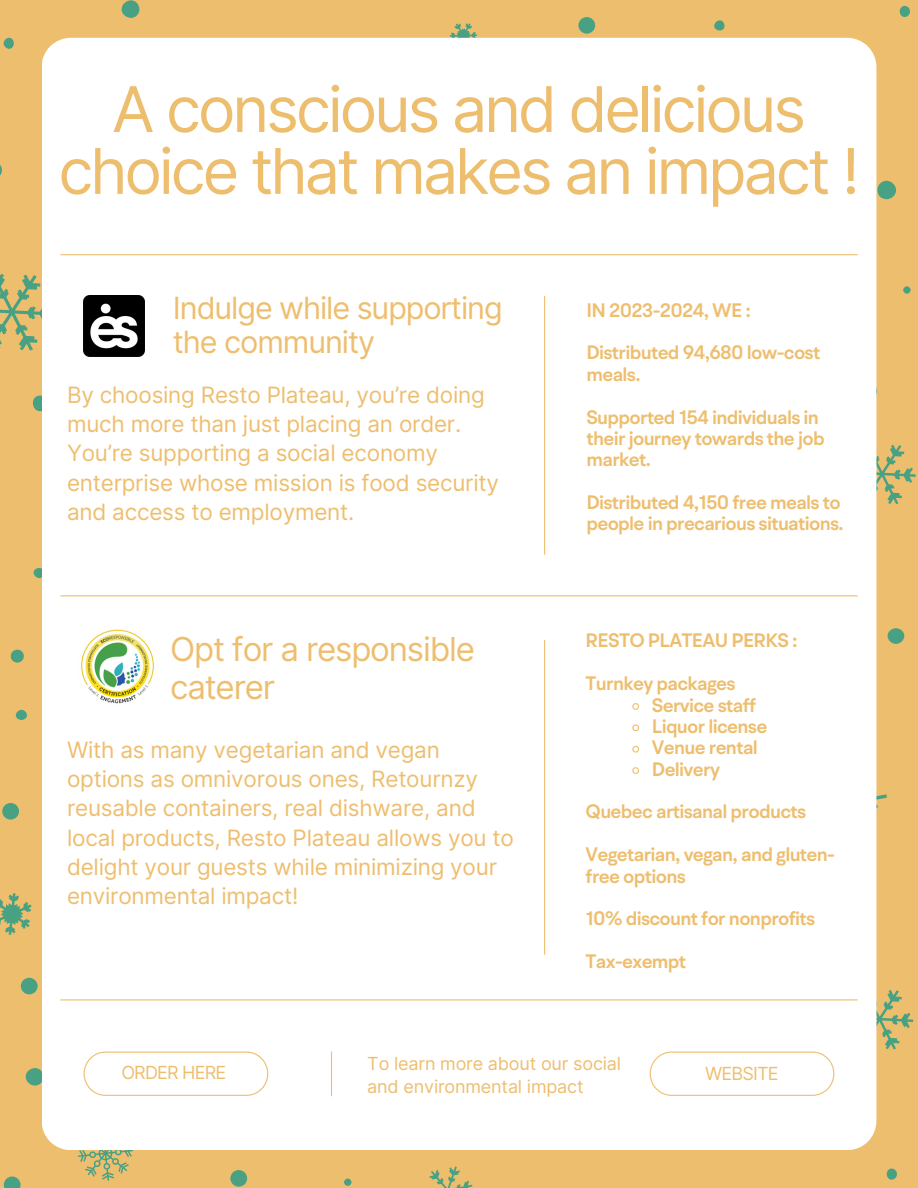
<style>
.page{position:relative;width:918px;height:1188px;background:#eebe6f}
.page>*{position:absolute;margin:0;border:0;box-sizing:border-box;transform-origin:0 0}
.t1{font:63px/61.8px "Inter";letter-spacing:-.05em;color:#eebe6f;text-align:center}
.t2{font:33px/37.2px "Inter";letter-spacing:-.035em;color:#eebe6f}
.t3{font:30.6px/34.3px "Inter";letter-spacing:-.035em;color:#eebe6f}
.t4{font:22.5px/29.2px "Inter";letter-spacing:-.01em;color:#eebe6f}
.t5{font:600 19.5px/21.3px "BR Hendrix";letter-spacing:-.035em;color:#eebe6f}
.t6{font:18px "Inter";letter-spacing:-.01em;color:#eebe6f}
.t7{font:18px "Inter";letter-spacing:-.045em;color:#eebe6f}
</style>
<div class="page">
<div style="left:26px;top:1068px;width:17px;height:18px;background:#47a182;border-radius:50%"></div>
<div style="left:16px;top:710px;width:11px;height:10px;background:#47a182;border-radius:50%"></div>
<svg style="left:0;top:165px;width:2px;height:11px"></svg>
<div style="left:11px;top:650px;width:13px;height:13px;background:#47a182;border-radius:50%"></div>
<div style="left:714px;top:20px;width:10px;height:10px;background:#47a182;border-radius:50%"></div>
<div style="left:33px;top:396px;width:16px;height:15px;background:#47a182;border-radius:50%"></div>
<div style="left:4px;top:38px;width:10px;height:11px;background:#47a182;border-radius:50%"></div>
<div style="left:230px;top:1170px;width:17px;height:17px;background:#47a182;border-radius:50%"></div>
<div style="left:122px;top:0;width:17px;height:18px;background:#47a182;border-radius:50%"></div>
<div style="left:34px;top:568px;width:11px;height:10px;background:#47a182;border-radius:50%"></div>
<svg style="left:4px;top:1177px;width:17px;height:11px"></svg>
<div style="left:21px;top:978px;width:17px;height:16px;background:#47a182;border-radius:50%"></div>
<div style="left:2px;top:803px;width:17px;height:17px;background:#47a182;border-radius:50%"></div>
<div style="left:344px;top:1179px;width:8px;height:7px;background:#47a182;border-radius:50%"></div>
<div style="left:578px;top:17px;width:17px;height:17px;background:#47a182;border-radius:50%"></div>
<div style="left:900px;top:6px;width:10px;height:11px;background:#47a182;border-radius:50%"></div>
<div style="left:903px;top:286px;width:8px;height:8px;background:#47a182;border-radius:50%"></div>
<div style="left:888px;top:628px;width:16px;height:16px;background:#47a182;border-radius:50%"></div>
<div style="left:877px;top:181px;width:19px;height:18px;background:#47a182;border-radius:50%"></div>
<div style="left:867px;top:386px;width:10px;height:10px;background:#97c9b7;border-radius:50%"></div>
<div style="left:887px;top:1169px;width:10px;height:11px;background:#47a182;border-radius:50%"></div>
<svg style="left:876px;top:760px;width:11px;height:88px"></svg>
<svg style="left:876px;top:444px;width:40px;height:60px"></svg>
<svg style="left:876px;top:989px;width:37px;height:60px"></svg>
<svg style="left:0;top:273px;width:42px;height:78px"></svg>
<svg style="left:429px;top:1166px;width:43px;height:22px"></svg>
<svg style="left:450px;top:23px;width:27px;height:15px"></svg>
<svg style="left:0;top:893px;width:32px;height:42px"></svg>
<svg style="left:78px;top:1150px;width:55px;height:31px"></svg>
<div style="left:42px;top:38px;width:834px;height:1112px;background:#fff"></div>
<hr style="left:544px;top:296px;width:1px;height:259px;background:#eebe6f">
<hr style="left:544px;top:640px;width:1px;height:315px;background:#eebe6f">
<hr style="left:331px;top:1052px;width:1px;height:44px;background:#eebe6f">
<img style="left:65px;top:611px;width:107px;height:111px">
<img style="left:84px;top:295px;width:60px;height:61px">
<hr style="left:60px;top:595px;width:798px;height:1px;background:#eebe6f">
<hr style="left:60px;top:254px;width:798px;height:1px;background:#eebe6f">
<hr style="left:60px;top:999px;width:798px;height:1px;background:#eebe6f">
<svg style="left:84px;top:1052px;width:184px;height:44px;background:#fefbf7"></svg>
<svg style="left:650px;top:1052px;width:184px;height:44px;background:#fefbf7"></svg>
<svg style="left:631px;top:702px;width:9px;height:9px"></svg>
<svg style="left:631px;top:724px;width:9px;height:8px"></svg>
<svg style="left:631px;top:745px;width:9px;height:8px"></svg>
<svg style="left:631px;top:766px;width:9px;height:9px"></svg>
<h6 class="t1" style="left:58px;top:78px;width:803px">A conscious and delicious choice that makes an impact !</h6>
<h4 class="t3" style="left:173px;top:290px;width:331px">Indulge while supporting the community</h4>
<h6 class="t4" style="left:67px;top:380px;width:434px">By choosing Resto Plateau, you’re doing much more than just placing an order.<br>You’re supporting a social economy enterprise whose mission is food security and access to employment.</h6>
<h5 class="t2" style="left:170px;top:631px;width:306px">Opt for a responsible caterer</h5>
<h5 class="t4" style="left:67px;top:735px;width:448px">With as many vegetarian and vegan options as omnivorous ones, Retournzy reusable containers, real dishware, and local products, Resto Plateau allows you to delight your guests while minimizing your environmental impact!</h5>
<h6 class="t5" style="left:586px;top:300px;width:166px">IN 2023-2024, WE :</h6>
<p class="t5" style="left:586px;top:342px;width:235px">Distributed 94,680 low-cost meals.</p>
<h2 class="t5" style="left:586px;top:407px;width:240px">Supported 154 individuals in their journey towards the job market.</h2>
<h3 class="t5" style="left:586px;top:492px;width:259px">Distributed 4,150 free meals to people in precarious situations.</h3>
<p class="t5" style="left:586px;top:620px;width:214px;line-height:42.8px">RESTO PLATEAU PERKS :<br>Turnkey packages</p>
<p class="t5" style="left:652px;top:695px;width:117px">Service staff<br>Liquor license<br>Venue rental<br>Delivery</p>
<p class="t5" style="left:586px;top:791px;width:251px;line-height:42.8px">Quebec artisanal products<br>Vegetarian, vegan, and gluten-</p>
<p class="t5" style="left:586px;top:855px;width:231px;line-height:42.8px">free options<br>10% discount for nonprofits<br>Tax-exempt</p>
<p class="t6" style="left:367px;top:1053px;width:255px">To learn more about our social</p>
<p class="t6" style="left:367px;top:1075px;width:218px">and environmental impact</p>
<h2 class="t7" style="left:121px;top:1062px;width:106px">ORDER HERE</h2>
<h3 class="t7" style="left:705px;top:1063px;width:75px">WEBSITE</h3>
</div>
